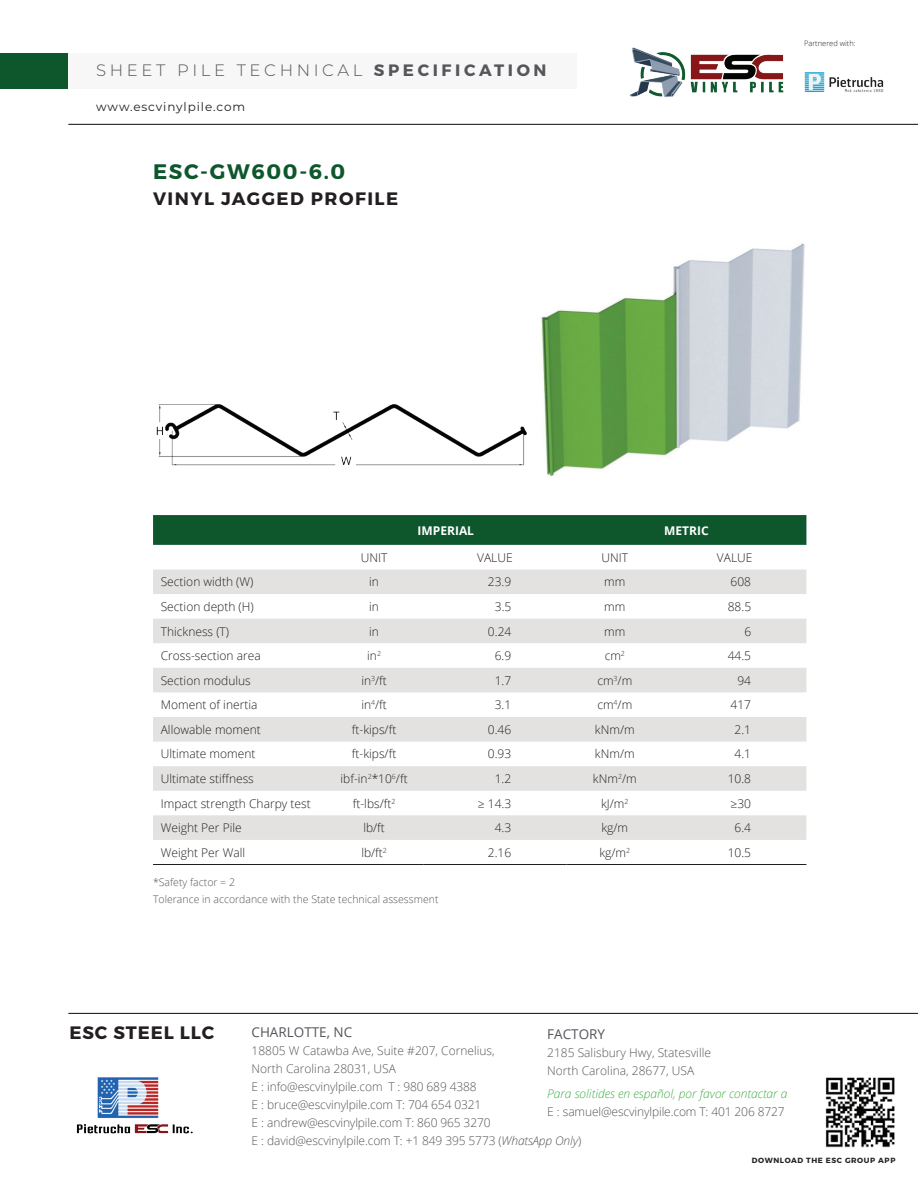
<style>
.page{position:relative;width:918px;height:1188px;background:#fff}
.page>*{position:absolute;margin:0;border:0;box-sizing:border-box;transform-origin:0 0}
.t1{font:700 21px "Montserrat";letter-spacing:.08em;color:#0e572d}
.t2{font:700 18px "Montserrat";letter-spacing:.08em;color:#231f20}
.t3{font:700 18px "Montserrat";letter-spacing:.05em;color:#231f20}
.t4{font:300 16.5px "Montserrat";letter-spacing:.22em;color:#54565a}
.t5{font:13.5px "Open Sans";color:#54565a}
.t6{font:300 12px "Open Sans";color:#231f20}
.t7{font:300 12px/18px "Open Sans";letter-spacing:-.01em;color:#54565a}
.t8{font:italic 300 12px "Open Sans";color:#40ae49}
.t9{font:12px "Montserrat";letter-spacing:.075em;color:#231f20}
.t10{font:700 12px "Open Sans";color:#fff}
.t11{font:300 10.5px/16.5px "Open Sans";color:#54565a}
.t12{font:700 7.5px "Montserrat";letter-spacing:.08em;color:#231f20}
.t13{font:300 7.5px "Open Sans";color:#231f20}
.s1{font-weight:700}
.s2{font-style:italic}
</style>
<div class="page">
<img style="left:629px;top:47px;width:255px;height:50px">
<hr style="left:68px;top:124px;width:850px;height:1px;background:#0b0c0b">
<hr style="left:68px;top:1013px;width:850px;height:1px;background:#0b0c0b">
<img style="left:825px;top:1077px;width:70px;height:71px">
<img style="left:76px;top:1077px;width:117px;height:57px">
<div style="left:0;top:53px;width:68px;height:36px;background:#0e572d"></div>
<img style="left:541px;top:243px;width:264px;height:234px">
<div style="left:153px;top:515px;width:653px;height:30px;background:#0e572d"></div>
<svg style="left:153px;top:570px;width:653px;height:270px;fill:#e3e2e1"></svg>
<hr style="left:153px;top:864px;width:172px;height:1px;background:#231f20">
<hr style="left:325px;top:864px;width:98px;height:1px;background:#231f20">
<hr style="left:423px;top:864px;width:144px;height:1px;background:#231f20">
<hr style="left:567px;top:864px;width:96px;height:1px;background:#231f20">
<hr style="left:663px;top:864px;width:143px;height:1px;background:#231f20">
<img style="left:156px;top:405px;width:371px;height:61px">
<div style="left:68px;top:53px;width:509px;height:36px;background:#f7f7f8"></div>
<h3 class="t4" style="left:96px;top:59px;width:452px">SHEET PILE TECHNICAL <span class="s1">SPECIFICATION</span></h3>
<p class="t9" style="left:96px;top:99px;width:150px">www.escvinylpile.com</p>
<h1 class="t1" style="left:153px;top:158px;width:194px">ESC-GW600-6.0</h1>
<h2 class="t2" style="left:153px;top:187px;width:247px">VINYL JAGGED PROFILE</h2>
<p class="t13" style="left:804px;top:38px;width:53px">Partnered with:</p>
<p class="t10" style="left:418px;top:522px;width:58px">IMPERIAL</p>
<p class="t10" style="left:664px;top:522px;width:46px">METRIC</p>
<p class="t6" style="left:361px;top:549px;width:28px">UNIT</p>
<p class="t6" style="left:477px;top:549px;width:37px">VALUE</p>
<p class="t6" style="left:602px;top:549px;width:28px">UNIT</p>
<p class="t6" style="left:717px;top:549px;width:37px">VALUE</p>
<p class="t6" style="left:161px;top:574px;width:94px">Section width (W)</p>
<p class="t6" style="left:369px;top:574px;width:11px">in</p>
<p class="t6" style="left:488px;top:574px;width:25px">23.9</p>
<p class="t6" style="left:604px;top:574px;width:23px">mm</p>
<p class="t6" style="left:731px;top:574px;width:22px">608</p>
<p class="t6" style="left:161px;top:598px;width:95px">Section depth (H)</p>
<p class="t6" style="left:369px;top:598px;width:11px">in</p>
<p class="t6" style="left:495px;top:598px;width:18px">3.5</p>
<p class="t6" style="left:604px;top:598px;width:23px">mm</p>
<p class="t6" style="left:728px;top:598px;width:25px">88.5</p>
<p class="t6" style="left:161px;top:623px;width:70px">Thickness (T)</p>
<p class="t6" style="left:369px;top:623px;width:11px">in</p>
<p class="t6" style="left:488px;top:623px;width:25px">0.24</p>
<p class="t6" style="left:604px;top:623px;width:23px">mm</p>
<p class="t6" style="left:744px;top:623px;width:8px">6</p>
<p class="t6" style="left:161px;top:648px;width:102px">Cross-section area</p>
<p class="t6" style="left:367px;top:648px;width:15px">in<sup>2</sup></p>
<p class="t6" style="left:495px;top:648px;width:18px">6.9</p>
<p class="t6" style="left:605px;top:648px;width:22px">cm<sup>2</sup></p>
<p class="t6" style="left:728px;top:648px;width:25px">44.5</p>
<p class="t6" style="left:161px;top:672px;width:92px">Section modulus</p>
<p class="t6" style="left:361px;top:672px;width:27px">in<sup>3</sup>/ft</p>
<p class="t6" style="left:495px;top:672px;width:18px">1.7</p>
<p class="t6" style="left:597px;top:672px;width:36px">cm<sup>3</sup>/m</p>
<p class="t6" style="left:737px;top:672px;width:15px">94</p>
<p class="t6" style="left:161px;top:697px;width:98px">Moment of inertia</p>
<p class="t6" style="left:361px;top:697px;width:27px">in<sup>4</sup>/ft</p>
<p class="t6" style="left:495px;top:697px;width:18px">3.1</p>
<p class="t6" style="left:597px;top:697px;width:36px">cm<sup>4</sup>/m</p>
<p class="t6" style="left:731px;top:697px;width:22px">417</p>
<p class="t6" style="left:161px;top:721px;width:102px">Allowable moment</p>
<p class="t6" style="left:352px;top:721px;width:46px">ft-kips/ft</p>
<p class="t6" style="left:488px;top:721px;width:25px">0.46</p>
<p class="t6" style="left:595px;top:721px;width:41px">kNm/m</p>
<p class="t6" style="left:735px;top:721px;width:18px">2.1</p>
<p class="t6" style="left:161px;top:746px;width:96px">Ultimate moment</p>
<p class="t6" style="left:352px;top:746px;width:46px">ft-kips/ft</p>
<p class="t6" style="left:488px;top:746px;width:25px">0.93</p>
<p class="t6" style="left:595px;top:746px;width:41px">kNm/m</p>
<p class="t6" style="left:735px;top:746px;width:18px">4.1</p>
<p class="t6" style="left:161px;top:771px;width:95px">Ultimate stiffness</p>
<p class="t6" style="left:341px;top:770px;width:69px">ibf-in<sup>2</sup>*10<sup>6</sup>/ft</p>
<p class="t6" style="left:495px;top:770px;width:18px">1.2</p>
<p class="t6" style="left:593px;top:770px;width:45px">kNm<sup>2</sup>/m</p>
<p class="t6" style="left:728px;top:770px;width:25px">10.8</p>
<p class="t6" style="left:161px;top:795px;width:151px">Impact strength Charpy test</p>
<p class="t6" style="left:353px;top:795px;width:44px">ft-lbs/ft<sup>2</sup></p>
<p class="t6" style="left:478px;top:795px;width:35px">≥ 14.3</p>
<p class="t6" style="left:601px;top:795px;width:29px">kJ/m<sup>2</sup></p>
<p class="t6" style="left:731px;top:795px;width:22px">≥30</p>
<p class="t6" style="left:161px;top:820px;width:82px">Weight Per Pile</p>
<p class="t6" style="left:363px;top:820px;width:23px">lb/ft</p>
<p class="t6" style="left:495px;top:820px;width:18px">4.3</p>
<p class="t6" style="left:601px;top:820px;width:28px">kg/m</p>
<p class="t6" style="left:735px;top:820px;width:18px">6.4</p>
<p class="t6" style="left:161px;top:844px;width:86px">Weight Per Wall</p>
<p class="t6" style="left:361px;top:844px;width:27px">lb/ft<sup>2</sup></p>
<p class="t6" style="left:488px;top:844px;width:25px">2.16</p>
<p class="t6" style="left:599px;top:844px;width:32px">kg/m<sup>2</sup></p>
<p class="t6" style="left:728px;top:844px;width:25px">10.5</p>
<p class="t11" style="left:153px;top:874px;width:287px">*Safety factor = 2<br>Tolerance in accordance with the State technical assessment</p>
<h2 class="t3" style="left:69px;top:1022px;width:146px">ESC STEEL LLC</h2>
<p class="t5" style="left:252px;top:1023px;width:102px">CHARLOTTE, NC</p>
<p class="t7" style="left:252px;top:1042px;width:331px">18805 W Catawba Ave, Suite #207, Cornelius,<br>North Carolina 28031, USA<br>E : info@escvinylpile.com T : 980 689 4388<br>E : bruce@escvinylpile.com T: 704 654 0321<br>E : andrew@escvinylpile.com T: 860 965 3270<br>E : david@escvinylpile.com T: +1 849 395 5773 (<span class="s2">WhatsApp Only</span>)</p>
<p class="t5" style="left:547px;top:1024px;width:59px">FACTORY</p>
<p class="t7" style="left:547px;top:1043px;width:165px">2185 Salisbury Hwy, Statesville<br>North Carolina, 28677, USA</p>
<p class="t8" style="left:547px;top:1085px;width:242px">Para solitides en español, por favor contactar a</p>
<p class="t7" style="left:547px;top:1102px;width:239px">E : samuel@escvinylpile.com T: 401 206 8727</p>
<p class="t12" style="left:752px;top:1156px;width:145px">DOWNLOAD THE ESC GROUP APP</p>
</div>
